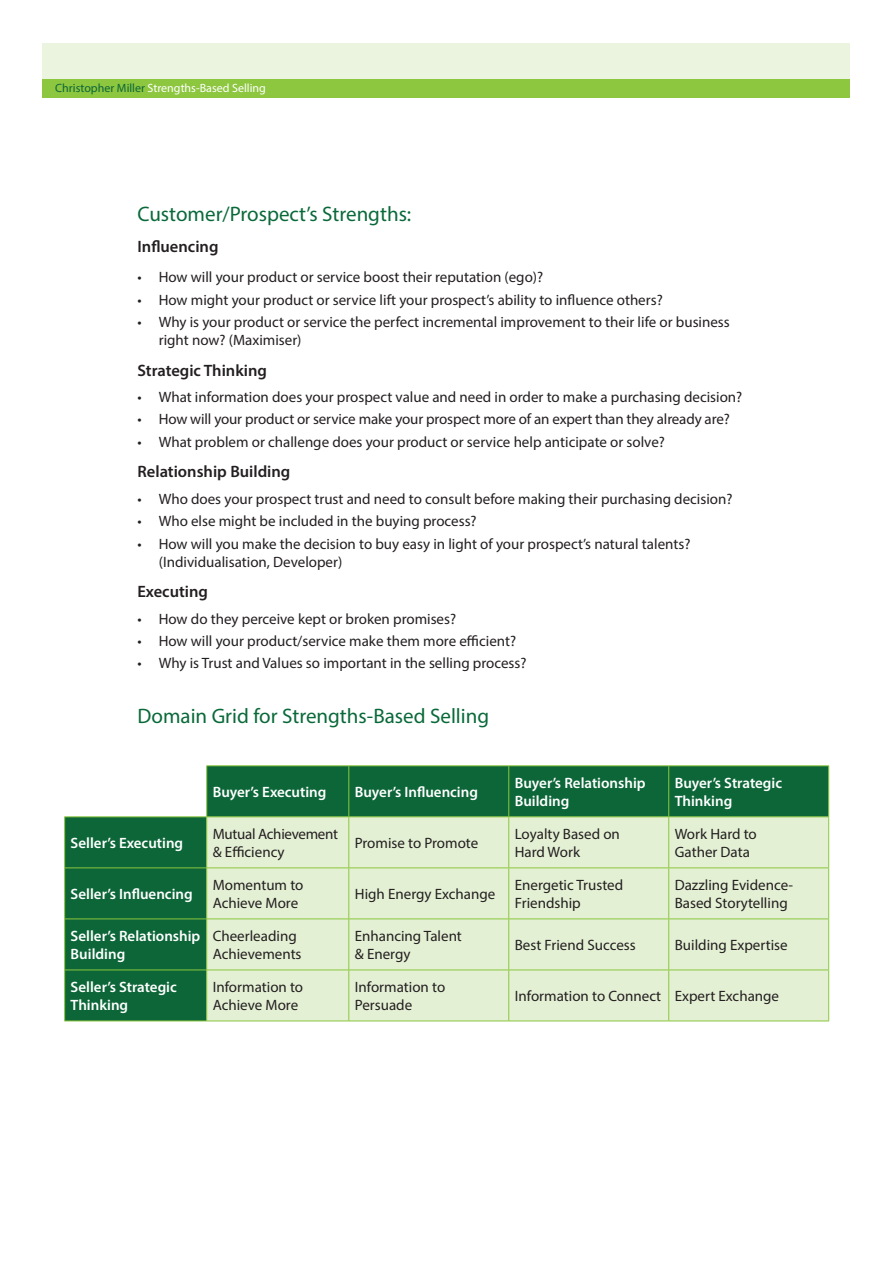
<style>
.page{position:relative;width:893px;height:1263px;background:#fff}
.page>*{position:absolute;margin:0;border:0;box-sizing:border-box;transform-origin:0 0}
.t1{font:21px "Myriad Pro";color:#096939}
.Sub-head{font:600 16.5px "Myriad Pro";color:#231f20}
.body{font:15px/18px "Myriad Pro";color:#231f20}
.t2{font:600 15px/18px "Myriad Pro";color:#fff}
.body-2{font:15px/18px "Myriad Pro";letter-spacing:-.02em;color:#231f20}
.intro{font:12px "Myriad Pro";color:#fff}
.s1{color:#0c6638}
</style>
<div class="page">
<svg style="left:65px;top:766px;width:763px;height:254px;fill:#0c6638"></svg>
<div style="left:207px;top:817px;width:621px;height:203px;background:#e4f0d4"></div>
<hr style="left:206px;top:765px;width:143px;height:1px;background:#8bc63e">
<hr style="left:206px;top:766px;width:1px;height:50px;background:#8bc63e">
<hr style="left:349px;top:765px;width:160px;height:1px;background:#8bc63e">
<hr style="left:348px;top:766px;width:1px;height:50px;background:#8bc63e">
<hr style="left:509px;top:765px;width:160px;height:1px;background:#8bc63e">
<hr style="left:508px;top:766px;width:1px;height:50px;background:#8bc63e">
<hr style="left:669px;top:765px;width:160px;height:1px;background:#8bc63e">
<hr style="left:668px;top:766px;width:1px;height:50px;background:#8bc63e">
<hr style="left:828px;top:766px;width:1px;height:50px;background:#8bc63e">
<hr style="left:64px;top:816px;width:143px;height:1px;background:#8bc63e">
<hr style="left:207px;top:816px;width:142px;height:1px;background:#8bc63e">
<hr style="left:206px;top:817px;width:1px;height:50px;background:#8bc63e">
<hr style="left:349px;top:816px;width:160px;height:1px;background:#8bc63e">
<hr style="left:348px;top:817px;width:1px;height:50px;background:#8bc63e">
<hr style="left:509px;top:816px;width:160px;height:1px;background:#8bc63e">
<hr style="left:508px;top:817px;width:1px;height:50px;background:#8bc63e">
<hr style="left:669px;top:816px;width:160px;height:1px;background:#8bc63e">
<hr style="left:668px;top:817px;width:1px;height:50px;background:#8bc63e">
<hr style="left:828px;top:817px;width:1px;height:50px;background:#8bc63e">
<hr style="left:64px;top:867px;width:143px;height:1px;background:#8bc63e">
<hr style="left:207px;top:867px;width:142px;height:1px;background:#8bc63e">
<hr style="left:206px;top:868px;width:1px;height:50px;background:#8bc63e">
<hr style="left:349px;top:867px;width:160px;height:1px;background:#8bc63e">
<hr style="left:348px;top:868px;width:1px;height:50px;background:#8bc63e">
<hr style="left:509px;top:867px;width:160px;height:1px;background:#8bc63e">
<hr style="left:508px;top:868px;width:1px;height:50px;background:#8bc63e">
<hr style="left:669px;top:867px;width:160px;height:1px;background:#8bc63e">
<hr style="left:668px;top:868px;width:1px;height:50px;background:#8bc63e">
<hr style="left:828px;top:868px;width:1px;height:50px;background:#8bc63e">
<hr style="left:64px;top:918px;width:143px;height:1px;background:#8bc63e">
<hr style="left:207px;top:918px;width:142px;height:1px;background:#8bc63e">
<hr style="left:206px;top:919px;width:1px;height:50px;background:#8bc63e">
<hr style="left:349px;top:918px;width:160px;height:1px;background:#8bc63e">
<hr style="left:348px;top:919px;width:1px;height:50px;background:#8bc63e">
<hr style="left:509px;top:918px;width:160px;height:1px;background:#8bc63e">
<hr style="left:508px;top:919px;width:1px;height:50px;background:#8bc63e">
<hr style="left:669px;top:918px;width:160px;height:1px;background:#8bc63e">
<hr style="left:668px;top:919px;width:1px;height:50px;background:#8bc63e">
<hr style="left:828px;top:919px;width:1px;height:50px;background:#8bc63e">
<hr style="left:64px;top:969px;width:143px;height:1px;background:#8bc63e">
<hr style="left:207px;top:969px;width:142px;height:1px;background:#8bc63e">
<hr style="left:206px;top:970px;width:1px;height:50px;background:#8bc63e">
<hr style="left:349px;top:969px;width:160px;height:1px;background:#8bc63e">
<hr style="left:348px;top:970px;width:1px;height:50px;background:#8bc63e">
<hr style="left:509px;top:969px;width:160px;height:1px;background:#8bc63e">
<hr style="left:508px;top:970px;width:1px;height:50px;background:#8bc63e">
<hr style="left:669px;top:969px;width:160px;height:1px;background:#8bc63e">
<hr style="left:668px;top:970px;width:1px;height:50px;background:#8bc63e">
<hr style="left:828px;top:970px;width:1px;height:50px;background:#8bc63e">
<hr style="left:64px;top:1020px;width:143px;height:1px;background:#8bc63e">
<hr style="left:207px;top:1020px;width:142px;height:1px;background:#8bc63e">
<hr style="left:349px;top:1020px;width:160px;height:1px;background:#8bc63e">
<hr style="left:509px;top:1020px;width:160px;height:1px;background:#8bc63e">
<hr style="left:669px;top:1020px;width:160px;height:1px;background:#8bc63e">
<hr style="left:64px;top:817px;width:1px;height:50px;background:#8bc63e">
<hr style="left:64px;top:868px;width:1px;height:50px;background:#8bc63e">
<hr style="left:64px;top:919px;width:1px;height:50px;background:#8bc63e">
<hr style="left:64px;top:970px;width:1px;height:50px;background:#8bc63e">
<div style="left:43px;top:43px;width:807px;height:55px;background:#ebf4de"></div>
<div style="left:43px;top:79px;width:807px;height:19px;background:#8dc63f"></div>
<p class="intro" style="left:55px;top:80px;width:212px"><span class="s1">Christopher Miller</span> Strengths-Based Selling</p>
<p class="t1" style="left:137px;top:201px;width:275px">Customer/Prospect’s Strengths:</p>
<p class="Sub-head" style="left:137px;top:236px;width:82px">Influencing</p>
<p class="body" style="left:137px;top:268px;width:407px">• How will your product or service boost their reputation (ego)?</p>
<p class="body" style="left:137px;top:290px;width:527px">• How might your product or service lift your prospect’s ability to influence others?</p>
<p class="body" style="left:159px;top:313px;width:573px;text-indent:-21px">• Why is your product or service the perfect incremental improvement to their life or business right now? (Maximiser)</p>
<p class="Sub-head" style="left:137px;top:360px;width:131px">Strategic Thinking</p>
<p class="body" style="left:137px;top:388px;width:606px">• What information does your prospect value and need in order to make a purchasing decision?</p>
<p class="body" style="left:137px;top:410px;width:594px">• How will your product or service make your prospect more of an expert than they already are?</p>
<p class="body" style="left:137px;top:432px;width:529px">• What problem or challenge does your product or service help anticipate or solve?</p>
<p class="Sub-head" style="left:137px;top:461px;width:154px">Relationship Building</p>
<p class="body" style="left:137px;top:490px;width:597px">• Who does your prospect trust and need to consult before making their purchasing decision?</p>
<p class="body" style="left:137px;top:512px;width:341px">• Who else might be included in the buying process?</p>
<p class="body" style="left:159px;top:534px;width:533px;text-indent:-21px">• How will you make the decision to buy easy in light of your prospect’s natural talents? (Individualisation, Developer)</p>
<p class="Sub-head" style="left:137px;top:581px;width:72px">Executing</p>
<p class="body" style="left:137px;top:609px;width:320px">• How do they perceive kept or broken promises?</p>
<p class="body" style="left:137px;top:632px;width:380px">• How will your product/service make them more efficient?</p>
<p class="body" style="left:137px;top:654px;width:391px">• Why is Trust and Values so important in the selling process?</p>
<p class="t1" style="left:137px;top:703px;width:353px">Domain Grid for Strengths-Based Selling</p>
<p class="t2" style="left:213px;top:782px;width:115px">Buyer’s Executing</p>
<p class="t2" style="left:355px;top:782px;width:125px">Buyer’s Influencing</p>
<p class="t2" style="left:515px;top:773px;width:132px">Buyer’s Relationship<br>Building</p>
<p class="t2" style="left:675px;top:773px;width:109px">Buyer’s Strategic<br>Thinking</p>
<p class="t2" style="left:71px;top:833px;width:114px">Seller’s Executing</p>
<p class="body-2" style="left:213px;top:825px;width:127px">Mutual Achievement &amp; Efficiency</p>
<p class="body" style="left:355px;top:834px;width:125px">Promise to Promote</p>
<p class="body" style="left:515px;top:825px;width:107px">Loyalty Based on<br>Hard Work</p>
<p class="body" style="left:675px;top:825px;width:84px">Work Hard to<br>Gather Data</p>
<p class="t2" style="left:71px;top:884px;width:124px">Seller’s Influencing</p>
<p class="body" style="left:213px;top:876px;width:92px">Momentum to<br>Achieve More</p>
<p class="body" style="left:355px;top:885px;width:142px">High Energy Exchange</p>
<p class="body" style="left:515px;top:876px;width:110px">Energetic Trusted<br>Friendship</p>
<p class="body" style="left:675px;top:876px;width:120px">Dazzling Evidence-<br>Based Storytelling</p>
<p class="t2" style="left:71px;top:927px;width:131px">Seller’s Relationship<br>Building</p>
<p class="body" style="left:213px;top:927px;width:90px">Cheerleading<br>Achievements</p>
<p class="body" style="left:355px;top:927px;width:109px">Enhancing Talent &amp; Energy</p>
<p class="body" style="left:515px;top:936px;width:122px">Best Friend Success</p>
<p class="body" style="left:675px;top:936px;width:114px">Building Expertise</p>
<p class="t2" style="left:71px;top:978px;width:108px">Seller’s Strategic<br>Thinking</p>
<p class="body" style="left:213px;top:978px;width:92px">Information to<br>Achieve More</p>
<p class="body" style="left:355px;top:978px;width:92px">Information to<br>Persuade</p>
<p class="body" style="left:515px;top:987px;width:148px">Information to Connect</p>
<p class="body" style="left:675px;top:987px;width:106px">Expert Exchange</p>
</div>
